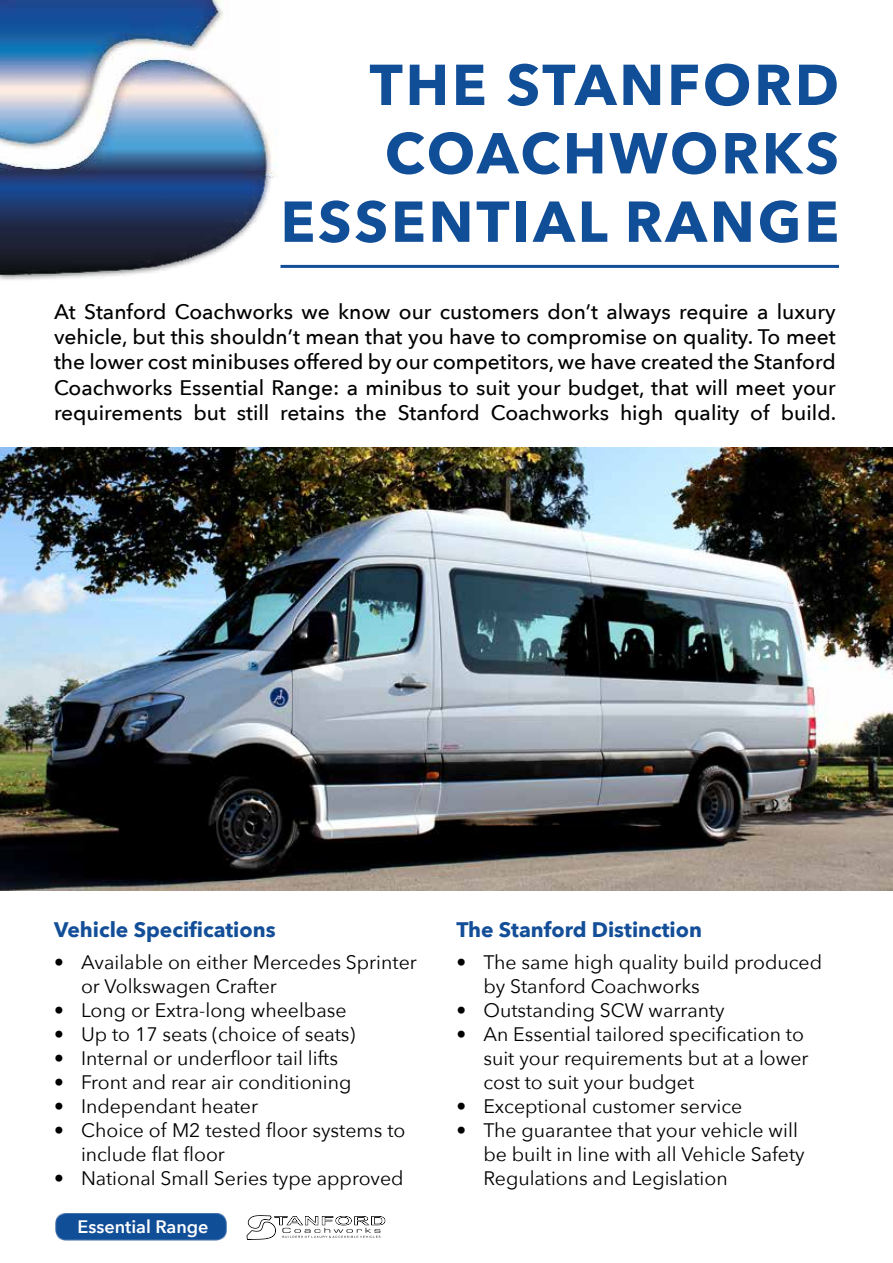
<style>
.page{position:relative;width:893px;height:1263px;background:#fff}
.page>*{position:absolute;margin:0;border:0;box-sizing:border-box;transform-origin:0 0}
.t1{font:700 57px/68.4px "Avenir Next";letter-spacing:.05em;color:#114e98;text-align:right}
.t2{font:500 21px/25.2px "Avenir Next";color:#000;text-align:justify}
.t3{font:700 21px "Avenir Next";color:#134e98}
.t4{font:19.5px/24px "Avenir Next";color:#010000}
.t5{font:600 18px "Avenir Next";color:#fff}
</style>
<div class="page">
<img style="left:0;top:0;width:277px;height:280px">
<hr style="left:280px;top:265px;width:559px;height:3px;background:#134e98">
<img style="left:0;top:447px;width:893px;height:444px">
<img style="left:55px;top:1213px;width:172px;height:28px">
<svg style="left:247px;top:1215px;width:138px;height:25px"></svg>
<h1 class="t1" style="left:280px;top:50px;width:560px">THE STANFORD<br>COACHWORKS<br>ESSENTIAL RANGE</h1>
<p class="t2" style="left:54px;top:299px;width:784px">At Stanford Coachworks we know our customers don’t always require a luxury vehicle, but this shouldn’t mean that you have to compromise on quality. To meet the lower cost minibuses offered by our competitors, we have created the Stanford Coachworks Essential Range: a minibus to suit your budget, that will meet your requirements but still retains the Stanford Coachworks high quality of build.</p>
<p class="t3" style="left:54px;top:916px;width:223px">Vehicle Specifications</p>
<p class="t4" style="left:81px;top:950px;width:337px;text-indent:-27px">• Available on either Mercedes Sprinter or Volkswagen Crafter</p>
<p class="t4" style="left:54px;top:998px;width:294px">• Long or Extra-long wheelbase</p>
<p class="t4" style="left:54px;top:1022px;width:303px">• Up to 17 seats (choice of seats)</p>
<p class="t4" style="left:54px;top:1046px;width:286px">• Internal or underfloor tail lifts</p>
<p class="t4" style="left:54px;top:1070px;width:299px">• Front and rear air conditioning</p>
<p class="t4" style="left:54px;top:1094px;width:206px">• Independant heater</p>
<p class="t4" style="left:81px;top:1118px;width:326px;text-indent:-27px">• Choice of M2 tested floor systems to include flat floor</p>
<p class="t4" style="left:54px;top:1166px;width:351px">• National Small Series type approved</p>
<p class="t5" style="left:77px;top:1216px;width:133px">Essential Range</p>
<p class="t3" style="left:456px;top:916px;width:247px">The Stanford Distinction</p>
<p class="t4" style="left:483px;top:950px;width:340px;text-indent:-27px">• The same high quality build produced by Stanford Coachworks</p>
<p class="t4" style="left:456px;top:998px;width:270px">• Outstanding SCW warranty</p>
<p class="t4" style="left:483px;top:1022px;width:327px;text-indent:-27px">• An Essential tailored specification to suit your requirements but at a lower cost to suit your budget</p>
<p class="t4" style="left:456px;top:1094px;width:287px">• Exceptional customer service</p>
<p class="t4" style="left:483px;top:1118px;width:323px;text-indent:-27px">• The guarantee that your vehicle will be built in line with all Vehicle Safety<br>Regulations and Legislation</p>
</div>
